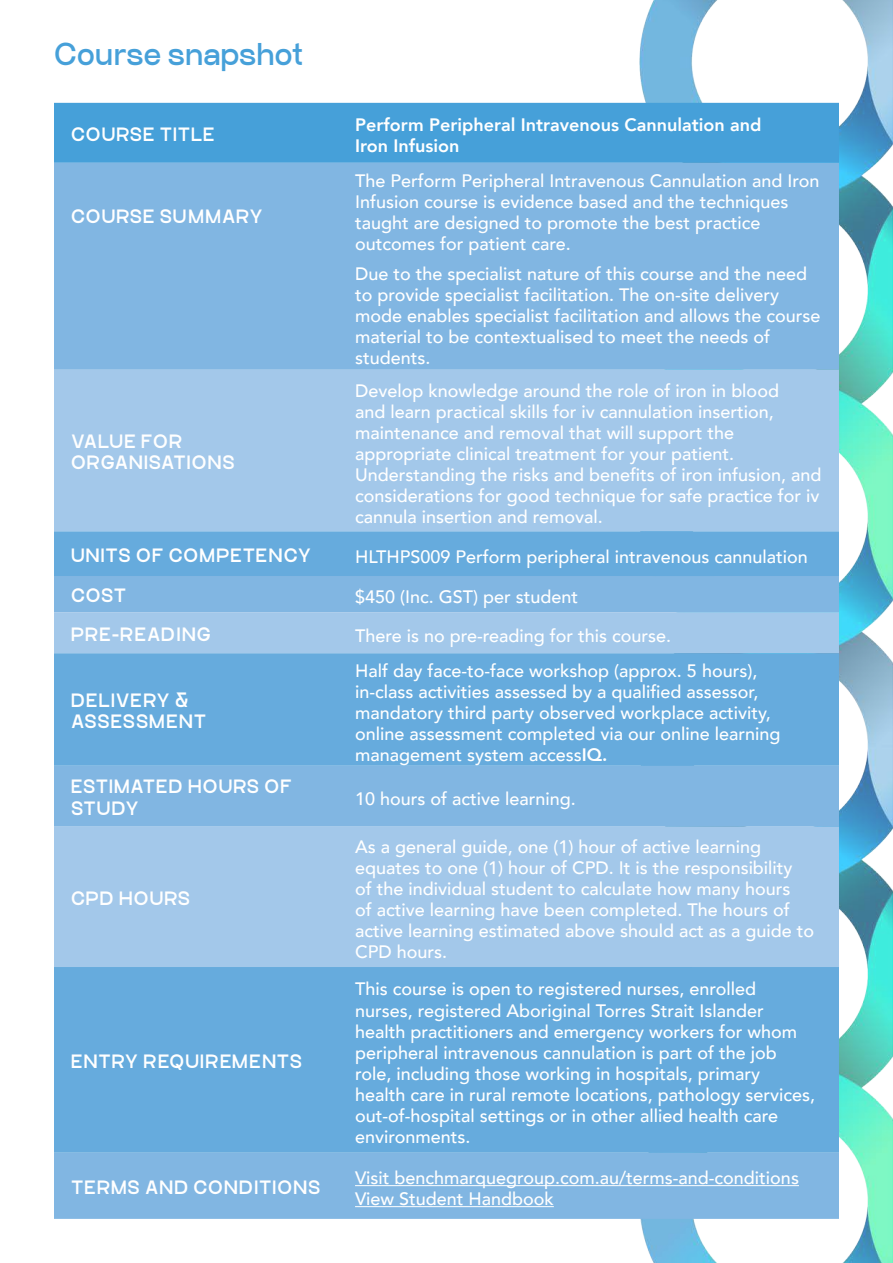
<style>
.page{position:relative;width:893px;height:1263px;background:#fff}
.page>*{position:absolute;margin:0;border:0;box-sizing:border-box;transform-origin:0 0}
.t1{font:700 30px "Craftwork Sans";color:#46a0d9}
.t2{font:500 18px/21px "Avenir";color:#fff}
.t3{font:900 18px/21.6px "Craftwork Sans";letter-spacing:.05em;color:#fff}
.t4{font:800 18px/21px "Avenir";color:#fff}
.t5{font:900 18px "Craftwork Sans";letter-spacing:.07em;color:#fff}
.t6{font:900 18px "Craftwork Sans";letter-spacing:.075em;color:#fff}
.s1{font-weight:800}
</style>
<div class="page">
<img style="left:54px;top:0;width:839px;height:1263px">
<div style="left:54px;top:103px;width:785px;height:60px;background:#46a0d9"></div>
<div style="left:54px;top:163px;width:785px;height:1056px;background:#81b6e2"></div>
<div style="left:54px;top:370px;width:785px;height:161px;background:#a3c8ea"></div>
<svg style="left:54px;top:531px;width:785px;height:622px;background:#7cb5e1"></svg>
<hr style="left:355px;top:1185px;width:444px;height:1px;background:#fff">
<hr style="left:355px;top:1206px;width:199px;height:1px;background:#fff">
<h1 class="t1" style="left:54px;top:37px;width:251px">Course snapshot</h1>
<p class="t3" style="left:71px;top:124px;width:145px">COURSE TITLE</p>
<p class="t4" style="left:355px;top:116px;width:408px">Perform Peripheral Intravenous Cannulation and<br>Iron Infusion</p>
<p class="t3" style="left:71px;top:206px;width:193px">COURSE SUMMARY</p>
<p class="t3" style="left:71px;top:431px;width:165px">VALUE FOR<br>ORGANISATIONS</p>
<p class="t2" style="left:355px;top:172px;width:466px">The Perform Peripheral Intravenous Cannulation and Iron Infusion course is evidence based and the techniques taught are designed to promote the best practice outcomes for patient care.</p>
<p class="t2" style="left:355px;top:264px;width:467px">Due to the specialist nature of this course and the need to provide specialist facilitation. The on-site delivery mode enables specialist facilitation and allows the course material to be contextualised to meet the needs of students.</p>
<p class="t2" style="left:355px;top:381px;width:468px">Develop knowledge around the role of iron in blood<br>and learn practical skills for iv cannulation insertion, maintenance and removal that will support the appropriate clinical treatment for your patient.<br>Understanding the risks and benefits of iron infusion, and considerations for good technique for safe practice for iv cannula insertion and removal.</p>
<p class="t3" style="left:71px;top:545px;width:242px">UNITS OF COMPETENCY</p>
<p class="t2" style="left:355px;top:548px;width:454px">HLTHPS009 Perform peripheral intravenous cannulation</p>
<p class="t3" style="left:71px;top:585px;width:57px">COST</p>
<p class="t2" style="left:355px;top:588px;width:225px">$450 (Inc. GST) per student</p>
<p class="t6" style="left:71px;top:624px;width:141px">PRE-READING</p>
<p class="t2" style="left:355px;top:627px;width:318px">There is no pre-reading for this course.</p>
<p class="t3" style="left:71px;top:690px;width:137px">DELIVERY &amp;<br>ASSESSMENT</p>
<p class="t2" style="left:355px;top:661px;width:427px">Half day face-to-face workshop (approx. 5 hours), in-class activities assessed by a qualified assessor, mandatory third party observed workplace activity, online assessment completed via our online learning management system access<span class="s1">IQ.</span></p>
<p class="t3" style="left:71px;top:777px;width:222px">ESTIMATED HOURS OF<br>STUDY</p>
<p class="t2" style="left:355px;top:790px;width:222px">10 hours of active learning.</p>
<p class="t3" style="left:71px;top:888px;width:121px">CPD HOURS</p>
<p class="t5" style="left:71px;top:1051px;width:233px">ENTRY REQUIREMENTS</p>
<p class="t2" style="left:355px;top:838px;width:461px">As a general guide, one (1) hour of active learning equates to one (1) hour of CPD. It is the responsibility<br>of the individual student to calculate how many hours<br>of active learning have been completed. The hours of active learning estimated above should act as a guide to CPD hours.</p>
<p class="t2" style="left:355px;top:980px;width:462px">This course is open to registered nurses, enrolled nurses, registered Aboriginal Torres Strait Islander health practitioners and emergency workers for whom peripheral intravenous cannulation is part of the job role, including those working in hospitals, primary<br>health care in rural remote locations, pathology services, out-of-hospital settings or in other allied health care environments.</p>
<p class="t3" style="left:71px;top:1177px;width:251px">TERMS AND CONDITIONS</p>
<p class="t2" style="left:355px;top:1169px;width:445px">Visit benchmarquegroup.com.au/terms-and-conditions<br>View Student Handbook</p>
</div>
